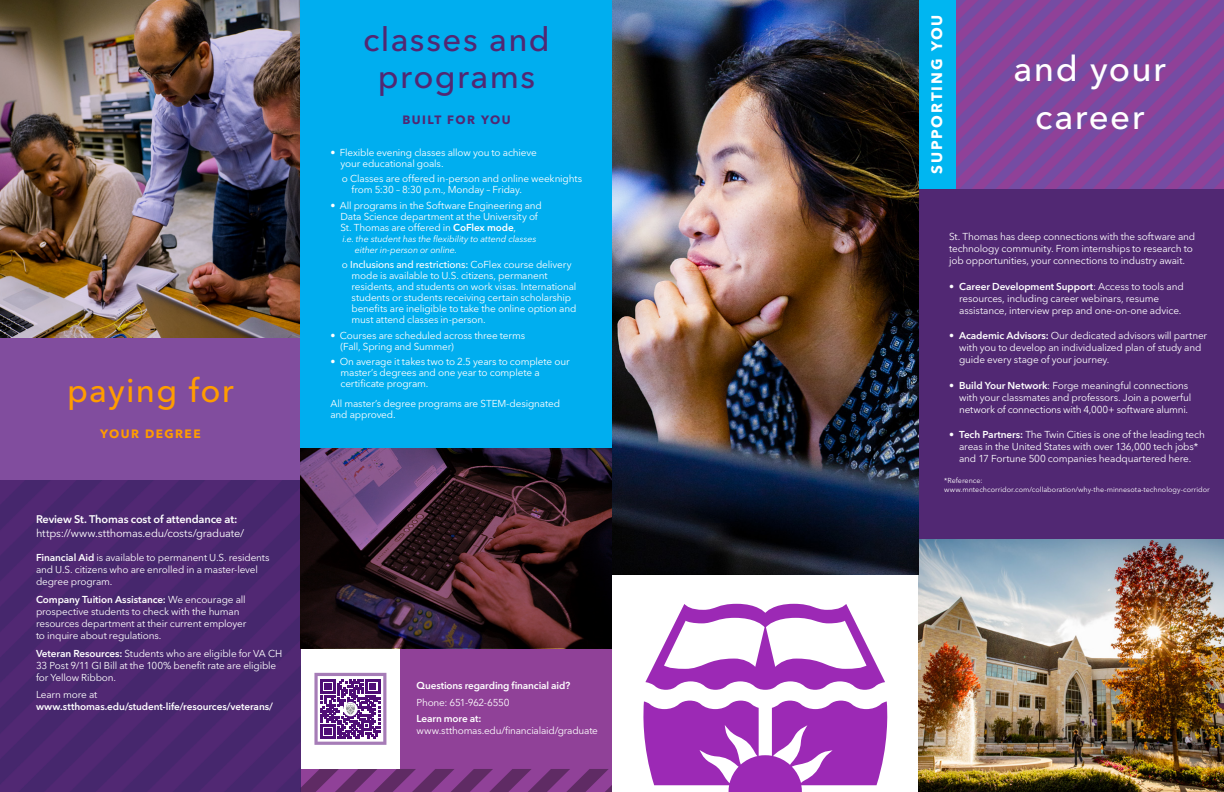
<style>
.page{position:relative;width:1224px;height:792px;background:#fff}
.page>*{position:absolute;margin:0;border:0;box-sizing:border-box;transform-origin:0 0}
.t1{font:500 35px/48px "Avenir Next LT Pro";letter-spacing:.04em;color:#fff;text-align:center}
.t2{font:500 33px/37px "Avenir Next LT Pro";letter-spacing:.04em;color:#512873;text-align:center}
.t3{font:500 33px "Avenir Next LT Pro";letter-spacing:.04em;color:#ff9c00}
.t4{font:700 15px "Avenir Next LT Pro";letter-spacing:.12em;color:#fff}
.t5{font:700 12px "Avenir Next LT Pro";letter-spacing:.12em;color:#512873}
.t6{font:700 12px "Avenir Next LT Pro";letter-spacing:.12em;color:#ff9c00}
.t7{font:11px "Avenir Next LT Pro";letter-spacing:-.015em;color:#fff}
.t8{font:600 11px "Avenir Next LT Pro";letter-spacing:-.015em;color:#fff}
.t9{font:10px/12px "Avenir Next LT Pro";letter-spacing:-.015em;color:#fff}
.t10{font:600 10px "Avenir Next LT Pro";letter-spacing:-.01em;color:#fff}
.t11{font:italic 9px/11px "Avenir Next LT Pro";letter-spacing:-.01em;color:#fff}
.t12{font:7.2px/8.6px "Avenir Next LT Pro";color:#fff}
.s1{font-weight:600}
.s2{font-weight:500}
</style>
<div class="page">
<div style="left:301px;top:621px;width:311px;height:171px;background:#904198"></div>
<div style="left:301px;top:649px;width:99px;height:120px;background:#fff"></div>
<svg style="left:955px;top:0;width:269px;height:189px;background:#81469d"></svg>
<svg style="left:1146px;top:104px;width:78px;height:85px;background:#82469d"></svg>
<img style="left:919px;top:539px;width:305px;height:253px">
<div style="left:918px;top:189px;width:306px;height:350px;background:#512873"></div>
<svg style="left:643px;top:701px;width:244px;height:91px"></svg>
<svg style="left:645px;top:604px;width:240px;height:86px"></svg>
<div style="left:918px;top:0;width:37px;height:189px;background:#00b6f1"></div>
<img style="left:612px;top:0;width:307px;height:574px">
<img style="left:0;top:0;width:301px;height:338px">
<div style="left:0;top:480px;width:301px;height:312px;background:#4a276f"></div>
<div style="left:0;top:338px;width:302px;height:142px;background:#814d9e"></div>
<svg style="left:301px;top:448px;width:311px;height:199px;background:#391f2d"></svg>
<div style="left:301px;top:0;width:311px;height:448px;background:#00aeef"></div>
<svg style="left:301px;top:769px;width:311px;height:23px"></svg>
<svg style="left:314px;top:673px;width:72px;height:72px"></svg>
<h2 class="t3" style="left:67px;top:371px;width:168px">paying for</h2>
<p class="t6" style="left:100px;top:427px;width:102px">YOUR DEGREE</p>
<p class="t8" style="left:36px;top:513px;width:203px">Review St. Thomas cost of attendance at:</p>
<p class="t7" style="left:36px;top:527px;width:210px">https://www.stthomas.edu/costs/graduate/</p>
<p class="t9" style="left:36px;top:552px;width:235px"><span class="s1">Financial Aid</span> is available to permanent U.S. residents and U.S. citizens who are enrolled in a master-level degree program.</p>
<p class="t9" style="left:36px;top:593px;width:212px"><span class="s1">Company Tuition Assistance:</span> We encourage all prospective students to check with the human resources department at their current employer to inquire about regulations.</p>
<p class="t9" style="left:36px;top:647px;width:248px"><span class="s1">Veteran Resources:</span> Students who are eligible for VA CH<br>33 Post 9/11 GI Bill at the 100% benefit rate are eligible for Yellow Ribbon.</p>
<p class="t9" style="left:36px;top:689px;width:63px">Learn more at</p>
<p class="t10" style="left:36px;top:701px;width:239px">www.stthomas.edu/student-life/resources/veterans/</p>
<h2 class="t2" style="left:363px;top:21px;width:188px">classes and programs</h2>
<p class="t5" style="left:402px;top:112px;width:110px">BUILT FOR YOU</p>
<p class="t9" style="left:340px;top:147px;width:198px;line-height:11px;text-indent:-10px">• Flexible evening classes allow you to achieve your educational goals.</p>
<p class="t9" style="left:351px;top:173px;width:232px;line-height:11px;text-indent:-10px">o Classes are offered in-person and online weeknights from 5:30 – 8:30 p.m., Monday – Friday.</p>
<p class="t9" style="left:340px;top:200px;width:203px;line-height:11px;text-indent:-10px">• All programs in the Software Engineering and<br>Data Science department at the University of<br>St. Thomas are offered in <span class="s1">CoFlex mode</span>,</p>
<p class="t11" style="left:355px;top:233px;width:183px;text-indent:-12px">i.e. the student has the flexibility to attend classes either in-person or online.</p>
<p class="t9" style="left:351px;top:259px;width:227px;line-height:11px;text-indent:-10px">o <span class="s2">Inclusions and restrictions:</span> CoFlex course delivery mode is available to U.S. citizens, permanent residents, and students on work visas. International students or students receiving certain scholarship benefits are ineligible to take the online option and must attend classes in-person.</p>
<p class="t9" style="left:340px;top:330px;width:186px;line-height:11px;text-indent:-10px">• Courses are scheduled across three terms (Fall, Spring and Summer)</p>
<p class="t9" style="left:340px;top:356px;width:231px;line-height:11px;text-indent:-10px">• On average it takes two to 2.5 years to complete our master’s degrees and one year to complete a certificate program.</p>
<p class="t9" style="left:330px;top:398px;width:231px;line-height:11px">All master’s degree programs are STEM-designated and approved.</p>
<p class="t10" style="left:417px;top:680px;width:155px">Questions regarding financial aid?</p>
<p class="t9" style="left:417px;top:696px;width:94px">Phone: 651-962-6550</p>
<p class="t10" style="left:417px;top:713px;width:66px">Learn more at:</p>
<p class="t9" style="left:417px;top:725px;width:183px">www.stthomas.edu/financialaid/graduate</p>
<h3 class="t4" style="left:928px;top:174px;width:161px;rotate:-90deg">SUPPORTING YOU</h3>
<h1 class="t1" style="left:1014px;top:45px;width:154px">and your career</h1>
<p class="t9" style="left:949px;top:231px;width:248px">St. Thomas has deep connections with the software and technology community. From internships to research to job opportunities, your connections to industry await.</p>
<p class="t9" style="left:959px;top:280px;width:226px;text-indent:-10px">• <span class="s1">Career Development Support</span>: Access to tools and resources, including career webinars, resume assistance, interview prep and one-on-one advice.</p>
<p class="t9" style="left:959px;top:330px;width:250px;text-indent:-10px">• <span class="s1">Academic Advisors:</span> Our dedicated advisors will partner with you to develop an individualized plan of study and guide every stage of your journey.</p>
<p class="t9" style="left:959px;top:379px;width:234px;text-indent:-10px">• <span class="s1">Build Your Network</span>: Forge meaningful connections with your classmates and professors. Join a powerful network of connections with 4,000+ software alumni.</p>
<p class="t9" style="left:949px;top:429px;width:257px;text-align:center">• <span class="s1">Tech Partners:</span> The Twin Cities is one of the leading tech areas in the United States with over 136,000 tech jobs* and 17 Fortune 500 companies headquartered here.</p>
<p class="t12" style="left:944px;top:476px;width:267px">*Reference: www.mntechcorridor.com/collaboration/why-the-minnesota-technology-corridor</p>
</div>
